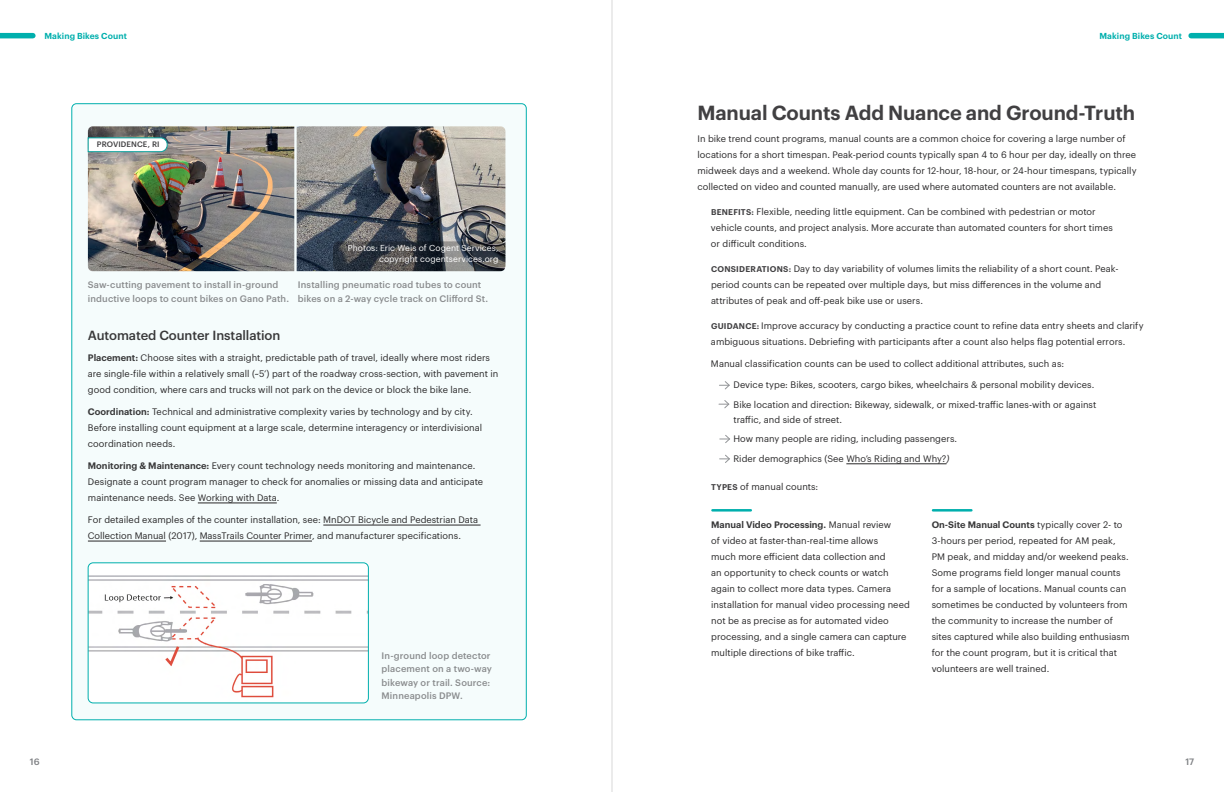
<style>
.page{position:relative;width:1224px;height:792px;background:#fff}
.page>*{position:absolute;margin:0;border:0;box-sizing:border-box;transform-origin:0 0}
.t1{font:600 20px "Graphik";letter-spacing:-.005em;color:#414042}
.t2{font:500 13px "Graphik";letter-spacing:-.005em;color:#383839}
.t3{font:9.2px/16px "Graphik";letter-spacing:.005em;color:#292829}
.t4{font:500 9.2px/13.5px "Graphik";letter-spacing:.015em;color:#8a8c8e}
.t5{font:500 9.1px "Graphik";color:#808285}
.t6{font:8.5px/11px "Graphik";letter-spacing:.01em;color:#fff;text-align:right}
.t7{font:600 8.5px "Graphik";letter-spacing:.01em;color:#00afad}
.t8{font:500 7.8px "Graphik";letter-spacing:.015em;color:#414042}
.s1{font-weight:600;color:#383839}
.s2{font-weight:600;font-size:8.2px;color:#414042}
.s3{font-style:italic}
</style>
<div class="page">
<div style="left:0;top:33px;width:33px;height:5px;background:#00afad"></div>
<div style="left:1191px;top:33px;width:33px;height:5px;background:#00afad"></div>
<hr style="left:612px;top:0;width:1px;height:792px;background:#d9d9d9">
<div style="left:72px;top:104px;width:454px;height:616px;background:#f5fcfc;border-radius:5px"></div>
<hr style="left:198px;top:503px;width:79px;height:1px;background:#292829">
<hr style="left:323px;top:525px;width:158px;height:1px;background:#292829">
<hr style="left:88px;top:541px;width:78px;height:1px;background:#292829">
<hr style="left:200px;top:541px;width:112px;height:1px;background:#292829">
<img style="left:297px;top:126px;width:208px;height:145px">
<img style="left:88px;top:126px;width:206px;height:145px">
<img style="left:88px;top:563px;width:279px;height:140px">
<div style="left:88px;top:563px;width:281px;height:140px;border:1px solid #00afad;border-radius:5px"></div>
<svg style="left:88px;top:137px;width:80px;height:15px"></svg>
<svg style="left:333px;top:241px;width:172px;height:30px;background:#41444a"></svg>
<hr style="left:846px;top:464px;width:100px;height:1px;background:#292829">
<svg style="left:719px;top:381px;width:11px;height:9px"></svg>
<svg style="left:719px;top:400px;width:11px;height:9px"></svg>
<svg style="left:720px;top:435px;width:10px;height:8px"></svg>
<svg style="left:720px;top:454px;width:10px;height:9px"></svg>
<hr style="left:712px;top:509px;width:39px;height:3px;background:#00afad">
<hr style="left:933px;top:509px;width:38px;height:3px;background:#00afad">
<p class="t7" style="left:44px;top:29px;width:84px">Making Bikes Count</p>
<p class="t7" style="left:1100px;top:29px;width:84px">Making Bikes Count</p>
<p class="t8" style="left:97px;top:139px;width:64px">PROVIDENCE, RI</p>
<p class="t6" style="left:348px;top:242px;width:152px">Photos: Eric Weis of Cogent Services, copyright cogentservices.org</p>
<p class="t4" style="left:88px;top:278px;width:203px">Saw-cutting pavement to install in-ground inductive loops to count bikes on Gano Path.</p>
<p class="t4" style="left:298px;top:278px;width:192px">Installing pneumatic road tubes to count bikes on a 2-way cycle track on Clifford St.</p>
<h2 class="t2" style="left:88px;top:326px;width:194px">Automated Counter Installation</h2>
<p class="t3" style="left:88px;top:349px;width:412px"><span class="s1">Placement:</span> Choose sites with a straight, predictable path of travel, ideally where most riders are single-file within a relatively small (~5’) part of the roadway cross-section, with pavement in good condition, where cars and trucks will not park on the device or block the bike lane.</p>
<p class="t3" style="left:88px;top:403px;width:396px"><span class="s1">Coordination:</span> Technical and administrative complexity varies by technology and by city.<br>Before installing count equipment at a large scale, determine interagency or interdivisional coordination needs.</p>
<p class="t3" style="left:88px;top:457px;width:397px"><span class="s1">Monitoring &amp; Maintenance:</span> Every count technology needs monitoring and maintenance.<br>Designate a count program manager to check for anomalies or missing data and anticipate maintenance needs. See Working with Data.</p>
<p class="t3" style="left:88px;top:511px;width:392px">For detailed examples of the counter installation, see: MnDOT Bicycle and Pedestrian Data<br>Collection Manual (2017), MassTrails Counter Primer, and manufacturer specifications.</p>
<p class="t4" style="left:382px;top:648px;width:112px">In-ground loop detector placement on a two-way bikeway or trail. Source:<br>Minneapolis DPW.</p>
<h1 class="t1" style="left:698px;top:97px;width:439px">Manual Counts Add Nuance and Ground-Truth</h1>
<p class="t3" style="left:698px;top:130px;width:441px">In bike trend count programs, manual counts are a common choice for covering a large number of locations for a short timespan. Peak-period counts typically span 4 to 6 hour per day, ideally on three midweek days and a weekend. Whole day counts for 12-hour, 18-hour, or 24-hour timespans, typically collected on video and counted manually, are used where automated counters are not available.</p>
<p class="t3" style="left:711px;top:203px;width:403px"><span class="s2">BENEFITS:</span> Flexible, needing little equipment. Can be combined with pedestrian or motor vehicle counts, and project analysis. More accurate than automated counters for short times or difficult conditions.</p>
<p class="t3" style="left:711px;top:260px;width:409px"><span class="s2">CONSIDERATIONS:</span> Day to day variability of volumes limits the reliability of a short count. Peak&shy;period counts can be repeated over multiple days, but miss differences in the volume and attributes of peak and off-peak bike use or users.</p>
<p class="t3" style="left:711px;top:317px;width:434px"><span class="s2">GUIDANCE:</span> Improve accuracy by conducting a practice count to refine data entry sheets and clarify ambiguous situations. Debriefing with participants after a count also helps flag potential errors.</p>
<p class="t3" style="left:711px;top:355px;width:355px">Manual classification counts can be used to collect additional attributes, such as:</p>
<p class="t3" style="left:733px;top:374px;width:364px;line-height:19.5px">Device type: Bikes, scooters, cargo bikes, wheelchairs &amp; personal mobility devices.<br>Bike location and direction: Bikeway, sidewalk, or mixed-traffic lanes-with or against</p>
<p class="t3" style="left:733px;top:409px;width:225px;line-height:19.5px">traffic, and side of street.<br>How many people are riding, including passengers.<br>Rider demographics (See Who’s Riding and Why?<span class="s3">)</span></p>
<p class="t3" style="left:711px;top:477px;width:109px"><span class="s2">TYPES</span> of manual counts:</p>
<p class="t3" style="left:711px;top:516px;width:200px"><span class="s1">Manual Video Processing.</span> Manual review<br>of video at faster-than-real-time allows<br>much more efficient data collection and<br>an opportunity to check counts or watch again to collect more data types. Camera installation for manual video processing need not be as precise as for automated video processing, and a single camera can capture multiple directions of bike traffic.</p>
<p class="t3" style="left:932px;top:516px;width:199px"><span class="s1">On-Site Manual Counts</span> typically cover 2- to 3-hours per period, repeated for AM peak, PM peak, and midday and/or weekend peaks.<br>Some programs field longer manual counts for a sample of locations. Manual counts can sometimes be conducted by volunteers from the community to increase the number of sites captured while also building enthusiasm for the count program, but it is critical that volunteers are well trained.</p>
<p class="t5" style="left:30px;top:755px;width:11px">16</p>
<p class="t5" style="left:1185px;top:755px;width:10px">17</p>
</div>
